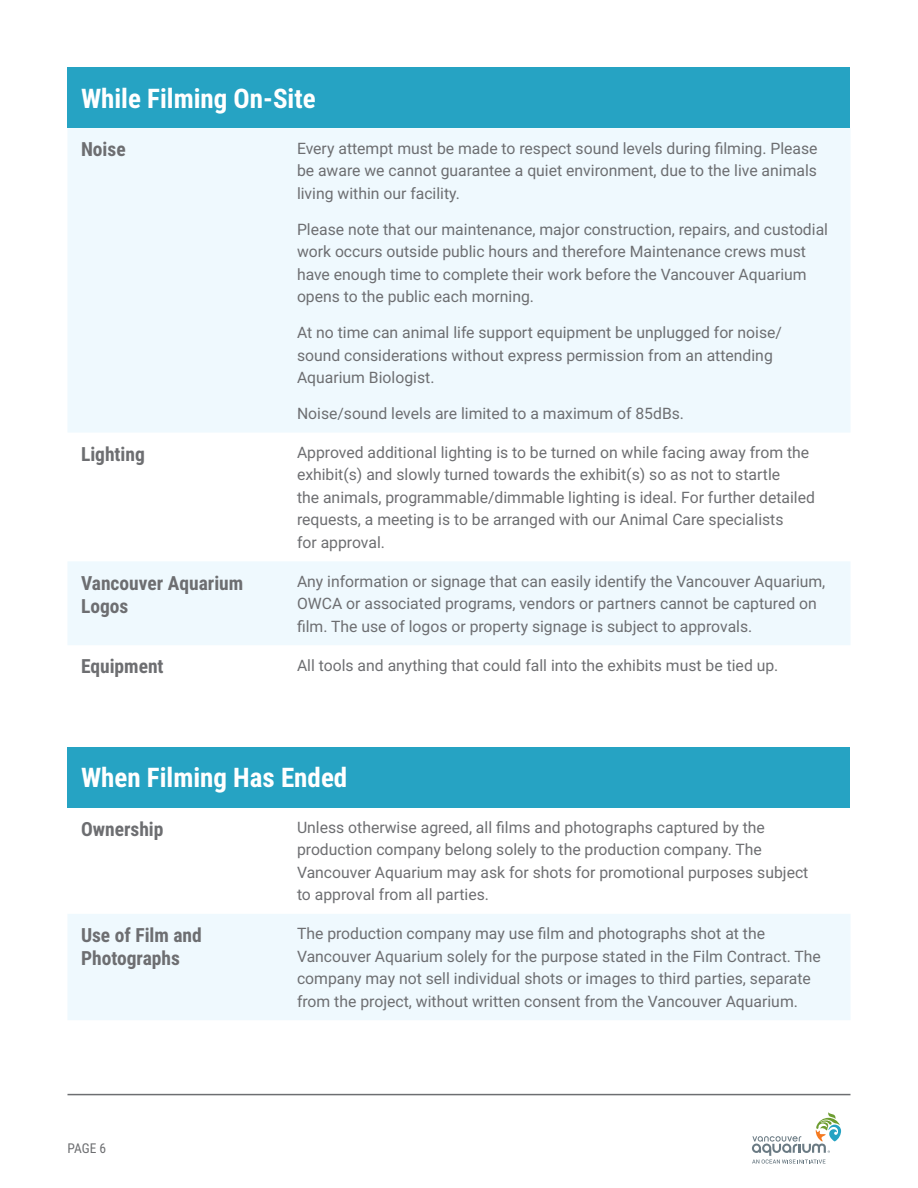
<style>
.page{position:relative;width:918px;height:1188px;background:#fff}
.page>*{position:absolute;margin:0;border:0;box-sizing:border-box;transform-origin:0 0}
.t1{font:700 27px "Roboto Condensed";color:#fff}
.t2{font:700 19.5px/23.4px "Roboto Condensed";color:#6d6e71}
.t3{font:15.75px/22.5px "Roboto";color:#6d6e71}
.t4{font:13.5px "Roboto Condensed";color:#6d6e71}
</style>
<div class="page">
<hr style="left:68px;top:1094px;width:782px;height:1px;background:#6d6e71">
<svg style="left:752px;top:1112px;width:89px;height:52px"></svg>
<div style="left:68px;top:68px;width:782px;height:60px;background:#26a3c3"></div>
<svg style="left:68px;top:128px;width:782px;height:517px;fill:#eff9fe"></svg>
<div style="left:68px;top:747px;width:782px;height:61px;background:#26a3c3"></div>
<div style="left:68px;top:914px;width:782px;height:106px;background:#eff9fe"></div>
<h1 class="t1" style="left:81px;top:79px;width:236px">While Filming On-Site</h1>
<p class="t2" style="left:81px;top:137px;width:46px">Noise</p>
<p class="t3" style="left:297px;top:136px;width:522px;text-align:justify">Every attempt must be made to respect sound levels during filming. Please be aware we cannot guarantee a quiet environment, due to the live animals living within our facility.</p>
<p class="t3" style="left:297px;top:217px;width:533px">Please note that our maintenance, major construction, repairs, and custodial work occurs outside public hours and therefore Maintenance crews must have enough time to complete their work before the Vancouver Aquarium opens to the public each morning.</p>
<p class="t3" style="left:297px;top:321px;width:487px">At no time can animal life support equipment be unplugged for noise/ sound considerations without express permission from an attending<br>Aquarium Biologist.</p>
<p class="t3" style="left:297px;top:402px;width:389px">Noise/sound levels are limited to a maximum of 85dBs.</p>
<p class="t2" style="left:81px;top:441px;width:65px">Lighting</p>
<p class="t3" style="left:297px;top:440px;width:520px">Approved additional lighting is to be turned on while facing away from the exhibit(s) and slowly turned towards the exhibit(s) so as not to startle<br>the animals, programmable/dimmable lighting is ideal. For further detailed requests, a meeting is to be arranged with our Animal Care specialists<br>for approval.</p>
<p class="t2" style="left:81px;top:570px;width:164px">Vancouver Aquarium<br>Logos</p>
<p class="t3" style="left:297px;top:569px;width:530px">Any information or signage that can easily identify the Vancouver Aquarium,<br>OWCA or associated programs, vendors or partners cannot be captured on film. The use of logos or property signage is subject to approvals.</p>
<p class="t2" style="left:81px;top:654px;width:84px">Equipment</p>
<p class="t3" style="left:297px;top:653px;width:483px">All tools and anything that could fall into the exhibits must be tied up.</p>
<h1 class="t1" style="left:81px;top:759px;width:268px">When Filming Has Ended</h1>
<p class="t2" style="left:81px;top:816px;width:84px">Ownership</p>
<p class="t3" style="left:297px;top:815px;width:513px">Unless otherwise agreed, all films and photographs captured by the production company belong solely to the production company. The Vancouver Aquarium may ask for shots for promotional purposes subject to approval from all parties.</p>
<p class="t2" style="left:81px;top:923px;width:122px">Use of Film and<br>Photographs</p>
<p class="t3" style="left:297px;top:922px;width:526px">The production company may use film and photographs shot at the Vancouver Aquarium solely for the purpose stated in the Film Contract. The company may not sell individual shots or images to third parties, separate from the project, without written consent from the Vancouver Aquarium.</p>
<p class="t4" style="left:68px;top:1139px;width:40px">PAGE 6</p>
</div>
